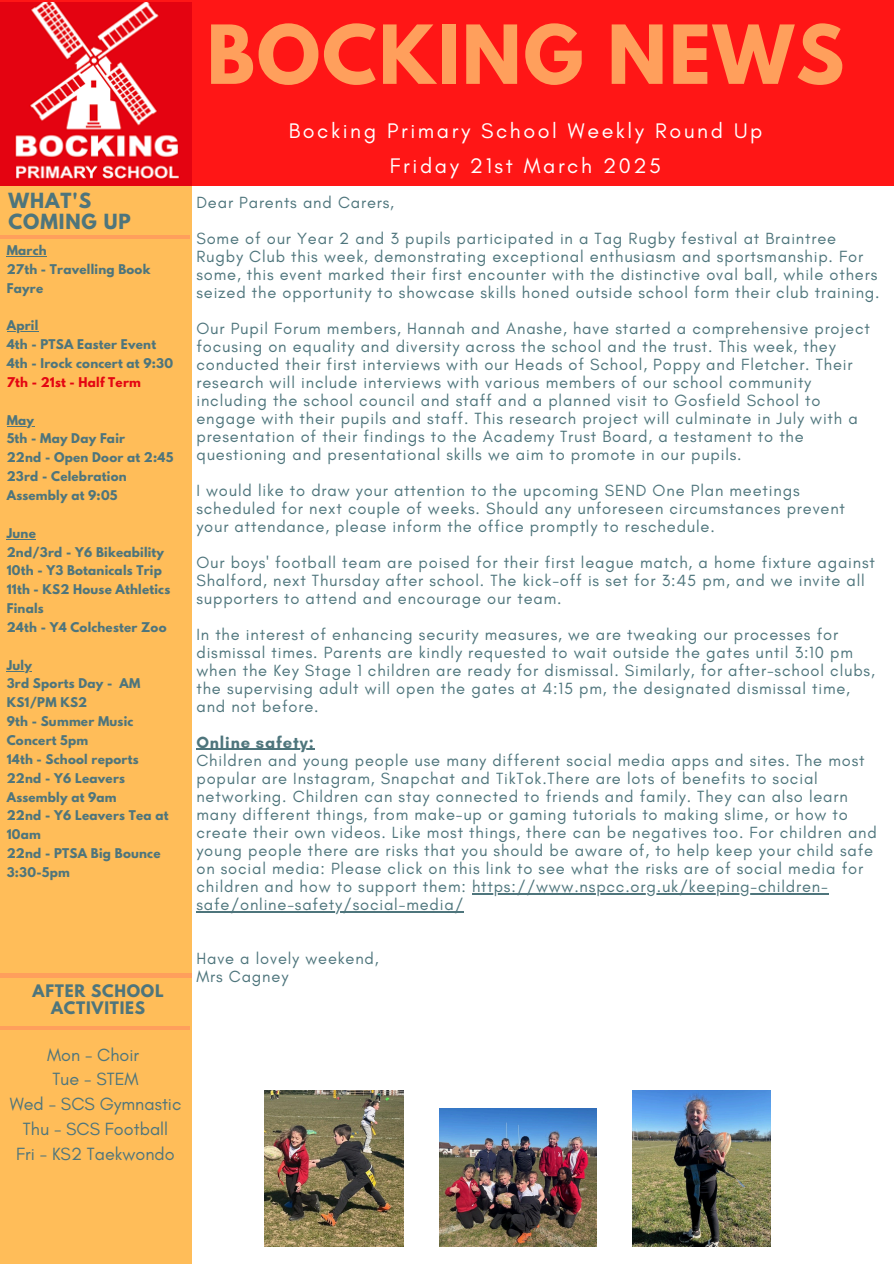
<style>
.page{position:relative;width:894px;height:1264px;background:#fff}
.page>*{position:absolute;margin:0;border:0;box-sizing:border-box;transform-origin:0 0}
.t1{font:700 72px "League Spartan";letter-spacing:.03em;color:#ff9f5c}
.t2{font:21.45px/34.8px "Glacial Indifference";letter-spacing:.12em;color:#fff;text-align:center}
.t3{font:700 18.45px/21px "League Spartan";letter-spacing:.05em;color:#4e757c}
.t4{font:18px/24.8px "Glacial Indifference";color:#4e757c;text-align:center}
.t5{font:16.5px/18px "Glacial Indifference";letter-spacing:.05em;color:#4e757c}
.t6{font:700 15.3px/16.6px "League Spartan";letter-spacing:.05em;color:#4e757c;text-align:center}
.t7{font:700 11.85px/18.9px "League Spartan";letter-spacing:.02em;color:#4e757c}
.t8{font:700 11.85px "League Spartan";letter-spacing:.02em;color:#e40512}
.s1{font-weight:700}
</style>
<div class="page">
<div style="left:0;top:0;width:893px;height:185px;background:#ff1616"></div>
<div style="left:0;top:178px;width:191px;height:1085px;background:#ffbd59"></div>
<hr style="left:0;top:235px;width:190px;height:4px;background:#ff9f5c">
<img style="left:0;top:3px;width:191px;height:183px">
<hr style="left:0;top:1026px;width:190px;height:3px;background:#ff9f5c">
<hr style="left:0;top:973px;width:191px;height:4px;background:#ff9f5c">
<hr style="left:196px;top:749px;width:118px;height:1px;background:#4e757c">
<hr style="left:472px;top:893px;width:356px;height:1px;background:#4e757c">
<hr style="left:196px;top:911px;width:268px;height:1px;background:#4e757c">
<hr style="left:7px;top:256px;width:40px;height:1px;background:#4e757c">
<hr style="left:7px;top:331px;width:31px;height:1px;background:#4e757c">
<img style="left:439px;top:1108px;width:157px;height:138px">
<img style="left:265px;top:1090px;width:138px;height:156px">
<img style="left:632px;top:1090px;width:138px;height:156px">
<h4 class="t3" style="left:8px;top:192px;width:124px">WHAT'S<br>COMING UP</h4>
<p class="t7" style="left:7px;top:242px;width:41px">March</p>
<p class="t7" style="left:7px;top:261px;width:145px">27th - Travelling Book<br>Fayre</p>
<p class="t7" style="left:7px;top:317px;width:33px">April</p>
<p class="t7" style="left:7px;top:336px;width:151px">4th - PTSA Easter Event</p>
<p class="t7" style="left:7px;top:355px;width:168px">4th - Irock concert at 9:30</p>
<p class="t8" style="left:7px;top:376px;width:136px">7th - 21st - Half Term</p>
<p class="t7" style="left:7px;top:412px;width:29px">May</p>
<p class="t7" style="left:7px;top:430px;width:120px">5th - May Day Fair</p>
<p class="t7" style="left:7px;top:449px;width:168px">22nd - Open Door at 2:45</p>
<p class="t7" style="left:7px;top:468px;width:121px">23rd - Celebration<br>Assembly at 9:05</p>
<p class="t7" style="left:7px;top:525px;width:31px">June</p>
<p class="t7" style="left:7px;top:544px;width:159px">2nd/3rd - Y6 Bikeability</p>
<p class="t7" style="left:7px;top:562px;width:156px">10th - Y3 Botanicals Trip</p>
<p class="t7" style="left:7px;top:581px;width:165px">11th - KS2 House Athletics<br>Finals</p>
<p class="t7" style="left:7px;top:619px;width:161px">24th - Y4 Colchester Zoo</p>
<p class="t7" style="left:7px;top:657px;width:27px">July</p>
<p class="t7" style="left:7px;top:675px;width:135px">3rd Sports Day - AM<br>KS1/PM KS2</p>
<p class="t7" style="left:7px;top:713px;width:128px">9th - Summer Music<br>Concert 5pm</p>
<p class="t7" style="left:7px;top:751px;width:133px">14th - School reports</p>
<p class="t7" style="left:7px;top:770px;width:120px">22nd - Y6 Leavers<br>Assembly at 9am</p>
<h5 class="t7" style="left:7px;top:807px;width:163px">22nd - Y6 Leavers Tea at<br>10am</h5>
<p class="t7" style="left:7px;top:845px;width:155px">22nd - PTSA Big Bounce<br>3:30-5pm</p>
<p class="t6" style="left:33px;top:984px;width:133px">AFTER SCHOOL<br>ACTIVITIES</p>
<h6 class="t4" style="left:10px;top:1041px;width:173px">Mon - Choir<br>Tue - STEM<br>Wed - SCS Gymnastic<br>Thu - SCS Football<br>Fri - KS2 Taekwondo</h6>
<h6 class="t1" style="left:207px;top:19px;width:639px">BOCKING NEWS</h6>
<h6 class="t2" style="left:288px;top:113px;width:475px">Bocking Primary School Weekly Round Up<br>Friday 21st March 2025</h6>
<p class="t5" style="left:196px;top:193px;width:199px">Dear Parents and Carers,</p>
<p class="t5" style="left:196px;top:229px;width:684px">Some of our Year 2 and 3 pupils participated in a Tag Rugby festival at Braintree Rugby Club this week, demonstrating exceptional enthusiasm and sportsmanship. For some, this event marked their first encounter with the distinctive oval ball, while others seized the opportunity to showcase skills honed outside school form their club training.</p>
<h1 class="t5" style="left:196px;top:319px;width:674px">Our Pupil Forum members, Hannah and Anashe, have started a comprehensive project focusing on equality and diversity across the school and the trust. This week, they conducted their first interviews with our Heads of School, Poppy and Fletcher. Their research will include interviews with various members of our school community including the school council and staff and a planned visit to Gosfield School to engage with their pupils and staff. This research project will culminate in July with a presentation of their findings to the Academy Trust Board, a testament to the questioning and presentational skills we aim to promote in our pupils.</h1>
<h2 class="t5" style="left:196px;top:481px;width:650px">I would like to draw your attention to the upcoming SEND One Plan meetings scheduled for next couple of weeks. Should any unforeseen circumstances prevent your attendance, please inform the office promptly to reschedule.</h2>
<p class="t5" style="left:196px;top:553px;width:680px">Our boys' football team are poised for their first league match, a home fixture against<br>Shalford, next Thursday after school. The kick-off is set for 3:45 pm, and we invite all supporters to attend and encourage our team.</p>
<h3 class="t5" style="left:196px;top:625px;width:679px">In the interest of enhancing security measures, we are tweaking our processes for dismissal times. Parents are kindly requested to wait outside the gates until 3:10 pm when the Key Stage 1 children are ready for dismissal. Similarly, for after-school clubs, the supervising adult will open the gates at 4:15 pm, the designated dismissal time, and not before.</h3>
<p class="t5" style="left:196px;top:733px;width:681px"><span class="s1">Online safety:<br></span>Children and young people use many different social media apps and sites. The most popular are Instagram, Snapchat and TikTok.There are lots of benefits to social networking. Children can stay connected to friends and family. They can also learn many different things, from make-up or gaming tutorials to making slime, or how to create their own videos. Like most things, there can be negatives too. For children and young people there are risks that you should be aware of, to help keep your child safe on social media: Please click on this link to see what the risks are of social media for children and how to support them: https://www.nspcc.org.uk/keeping-children-</p>
<p class="t5" style="left:196px;top:895px;width:268px">safe/online-safety/social-media/</p>
<p class="t5" style="left:196px;top:949px;width:184px">Have a lovely weekend,<br>Mrs Cagney</p>
</div>
